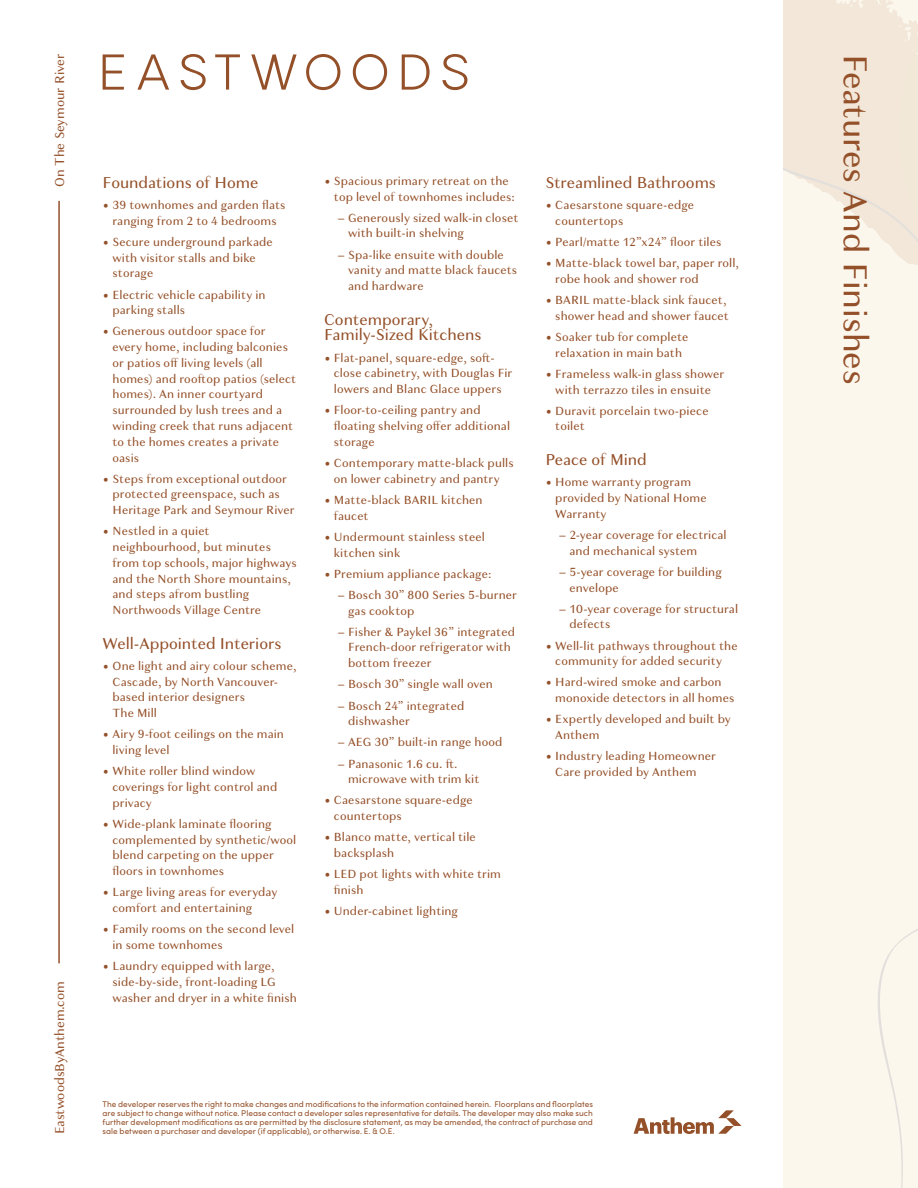
<style>
.page{position:relative;width:918px;height:1188px;background:#fff}
.page>*{position:absolute;margin:0;border:0;box-sizing:border-box;transform-origin:0 0}
.t1{font:34.8px "Granville";color:#945029}
.t2{font:16.5px/15.8px "Granville";color:#945029}
.t3{font:13.5px "Granville";color:#945029}
.t4{font:12.3px/15.8px "Granville";letter-spacing:.01em;color:#945029}
.t5{font:8.25px/9px "Sofia Pro";letter-spacing:.005em;color:#945029;text-align:justify}
</style>
<div class="page">
<svg style="left:783px;top:0;width:135px;height:1188px;background:#f9f3e8"></svg>
<div style="left:877px;top:701px;width:41px;height:487px;background:#fcf7ed"></div>
<svg style="left:103px;top:54px;width:21px;height:36px"></svg>
<svg style="left:137px;top:54px;width:32px;height:36px"></svg>
<svg style="left:181px;top:54px;width:25px;height:36px"></svg>
<svg style="left:215px;top:54px;width:25px;height:36px"></svg>
<svg style="left:251px;top:54px;width:46px;height:36px"></svg>
<svg style="left:306px;top:54px;width:34px;height:36px"></svg>
<svg style="left:353px;top:54px;width:34px;height:36px"></svg>
<svg style="left:402px;top:54px;width:28px;height:36px"></svg>
<svg style="left:442px;top:54px;width:25px;height:36px"></svg>
<hr style="left:58px;top:201px;width:2px;height:762px;background:#945029">
<svg style="left:634px;top:1110px;width:108px;height:24px"></svg>
<p class="t3" style="left:51px;top:187px;width:134px;rotate:-90deg">On The Seymour River</p>
<h1 class="t1" style="left:878px;top:54px;width:332px;rotate:90deg">Features And Finishes</h1>
<h2 class="t2" style="left:103px;top:175px;width:157px">Foundations of Home</h2>
<p class="t4" style="left:103px;top:197px;width:184px;text-align:center">• 39 townhomes and garden flats ranging from 2 to 4 bedrooms</p>
<p class="t4" style="left:112px;top:234px;width:162px;text-indent:-10px">• Secure underground parkade with visitor stalls and bike storage</p>
<p class="t4" style="left:112px;top:287px;width:155px;text-indent:-10px">• Electric vehicle capability in parking stalls</p>
<p class="t4" style="left:112px;top:324px;width:185px;text-indent:-10px">• Generous outdoor space for every home, including balconies or patios off living levels (all homes) and rooftop patios (select homes). An inner courtyard surrounded by lush trees and a winding creek that runs adjacent to the homes creates a private oasis</p>
<p class="t4" style="left:112px;top:471px;width:184px;text-indent:-10px">• Steps from exceptional outdoor protected greenspace, such as<br>Heritage Park and Seymour River</p>
<p class="t4" style="left:112px;top:524px;width:186px;text-indent:-10px">• Nestled in a quiet neighbourhood, but minutes from top schools, major highways and the North Shore mountains, and steps afrom bustling<br>Northwoods Village Centre</p>
<h2 class="t2" style="left:103px;top:636px;width:180px">Well-Appointed Interiors</h2>
<p class="t4" style="left:112px;top:658px;width:185px;text-indent:-10px">• One light and airy colour scheme,<br>Cascade, by North Vancouver&shy;based interior designers<br>The Mill</p>
<p class="t4" style="left:112px;top:727px;width:173px;text-indent:-10px">• Airy 9-foot ceilings on the main living level</p>
<p class="t4" style="left:112px;top:763px;width:166px;text-indent:-10px">• White roller blind window coverings for light control and privacy</p>
<p class="t4" style="left:112px;top:816px;width:185px;text-indent:-10px">• Wide-plank laminate flooring complemented by synthetic/wool blend carpeting on the upper floors in townhomes</p>
<p class="t4" style="left:112px;top:885px;width:166px;text-indent:-10px">• Large living areas for everyday comfort and entertaining</p>
<p class="t4" style="left:112px;top:921px;width:183px;text-indent:-10px">• Family rooms on the second level in some townhomes</p>
<p class="t4" style="left:112px;top:958px;width:186px;text-indent:-10px">• Laundry equipped with large, side-by-side, front-loading LG washer and dryer in a white finish</p>
<p class="t4" style="left:334px;top:173px;width:183px;text-indent:-10px">• Spacious primary retreat on the top level of townhomes includes:</p>
<p class="t4" style="left:348px;top:210px;width:172px;text-indent:-11px">– Generously sized walk-in closet with built-in shelving</p>
<p class="t4" style="left:348px;top:247px;width:171px;text-indent:-11px">– Spa-like ensuite with double vanity and matte black faucets and hardware</p>
<h2 class="t2" style="left:324px;top:312px;width:159px">Contemporary,<br>Family-Sized Kitchens</h2>
<p class="t4" style="left:334px;top:350px;width:180px;text-indent:-10px">• Flat-panel, square-edge, soft&shy;close cabinetry, with Douglas Fir lowers and Blanc Glace uppers</p>
<p class="t4" style="left:334px;top:403px;width:178px;text-indent:-10px">• Floor-to-ceiling pantry and floating shelving offer additional storage</p>
<p class="t4" style="left:324px;top:455px;width:191px;text-align:center">• Contemporary matte-black pulls on lower cabinetry and pantry</p>
<p class="t4" style="left:334px;top:492px;width:150px;text-indent:-10px">• Matte-black BARIL kitchen faucet</p>
<p class="t4" style="left:334px;top:529px;width:153px;text-indent:-10px">• Undermount stainless steel kitchen sink</p>
<p class="t4" style="left:324px;top:566px;width:169px">• Premium appliance package:</p>
<p class="t4" style="left:348px;top:587px;width:170px;text-indent:-11px">– Bosch 30” 800 Series 5-burner gas cooktop</p>
<p class="t4" style="left:348px;top:624px;width:168px;text-indent:-11px">– Fisher &amp; Paykel 36” integrated<br>French-door refrigerator with bottom freezer</p>
<p class="t4" style="left:338px;top:677px;width:157px">– Bosch 30” single wall oven</p>
<p class="t4" style="left:348px;top:698px;width:118px;text-indent:-11px">– Bosch 24” integrated dishwasher</p>
<p class="t4" style="left:338px;top:735px;width:167px">– AEG 30” built-in range hood</p>
<p class="t4" style="left:348px;top:756px;width:133px;text-indent:-11px">– Panasonic 1.6 cu. ft. microwave with trim kit</p>
<p class="t4" style="left:334px;top:793px;width:140px;text-indent:-10px">• Caesarstone square-edge countertops</p>
<p class="t4" style="left:334px;top:830px;width:143px;text-indent:-10px">• Blanco matte, vertical tile backsplash</p>
<p class="t4" style="left:334px;top:867px;width:169px;text-indent:-10px">• LED pot lights with white trim finish</p>
<p class="t4" style="left:324px;top:904px;width:136px">• Under-cabinet lighting</p>
<h2 class="t2" style="left:545px;top:175px;width:172px">Streamlined Bathrooms</h2>
<p class="t4" style="left:555px;top:197px;width:140px;text-indent:-10px">• Caesarstone square-edge countertops</p>
<p class="t4" style="left:545px;top:234px;width:178px">• Pearl/matte 12”x24” floor tiles</p>
<p class="t4" style="left:555px;top:255px;width:185px;text-indent:-10px">• Matte-black towel bar, paper roll, robe hook and shower rod</p>
<p class="t4" style="left:545px;top:292px;width:185px;text-align:right">• BARIL matte-black sink faucet, shower head and shower faucet</p>
<p class="t4" style="left:545px;top:329px;width:144px;text-align:center">• Soaker tub for complete relaxation in main bath</p>
<p class="t4" style="left:545px;top:366px;width:180px;text-align:center">• Frameless walk-in glass shower with terrazzo tiles in ensuite</p>
<p class="t4" style="left:555px;top:403px;width:155px;text-indent:-10px">• Duravit porcelain two-piece toilet</p>
<h2 class="t2" style="left:545px;top:452px;width:103px">Peace of Mind</h2>
<p class="t4" style="left:555px;top:475px;width:153px;text-indent:-10px">• Home warranty program provided by National Home<br>Warranty</p>
<p class="t4" style="left:570px;top:527px;width:159px;text-indent:-11px">– 2-year coverage for electrical and mechanical system</p>
<p class="t4" style="left:570px;top:564px;width:154px;text-indent:-11px">– 5-year coverage for building envelope</p>
<p class="t4" style="left:570px;top:601px;width:170px;text-indent:-11px">– 10-year coverage for structural defects</p>
<p class="t4" style="left:545px;top:638px;width:194px;text-align:center">• Well-lit pathways throughout the community for added security</p>
<p class="t4" style="left:555px;top:675px;width:180px;text-indent:-10px">• Hard-wired smoke and carbon monoxide detectors in all homes</p>
<p class="t4" style="left:555px;top:712px;width:177px;text-indent:-10px">• Expertly developed and built by<br>Anthem</p>
<p class="t4" style="left:555px;top:749px;width:162px;text-indent:-10px">• Industry leading Homeowner<br>Care provided by Anthem</p>
<p class="t3" style="left:51px;top:1134px;width:154px;rotate:-90deg">EastwoodsByAnthem.com</p>
<p class="t5" style="left:103px;top:1099px;width:492px">The developer reserves the right to make changes and modifications to the information contained herein. Floorplans and floorplates are subject to change without notice. Please contact a developer sales representative for details. The developer may also make such further development modifications as are permitted by the disclosure statement, as may be amended, the contract of purchase and sale between a purchaser and developer (if applicable), or otherwise. E. &amp; O.E.</p>
</div>
